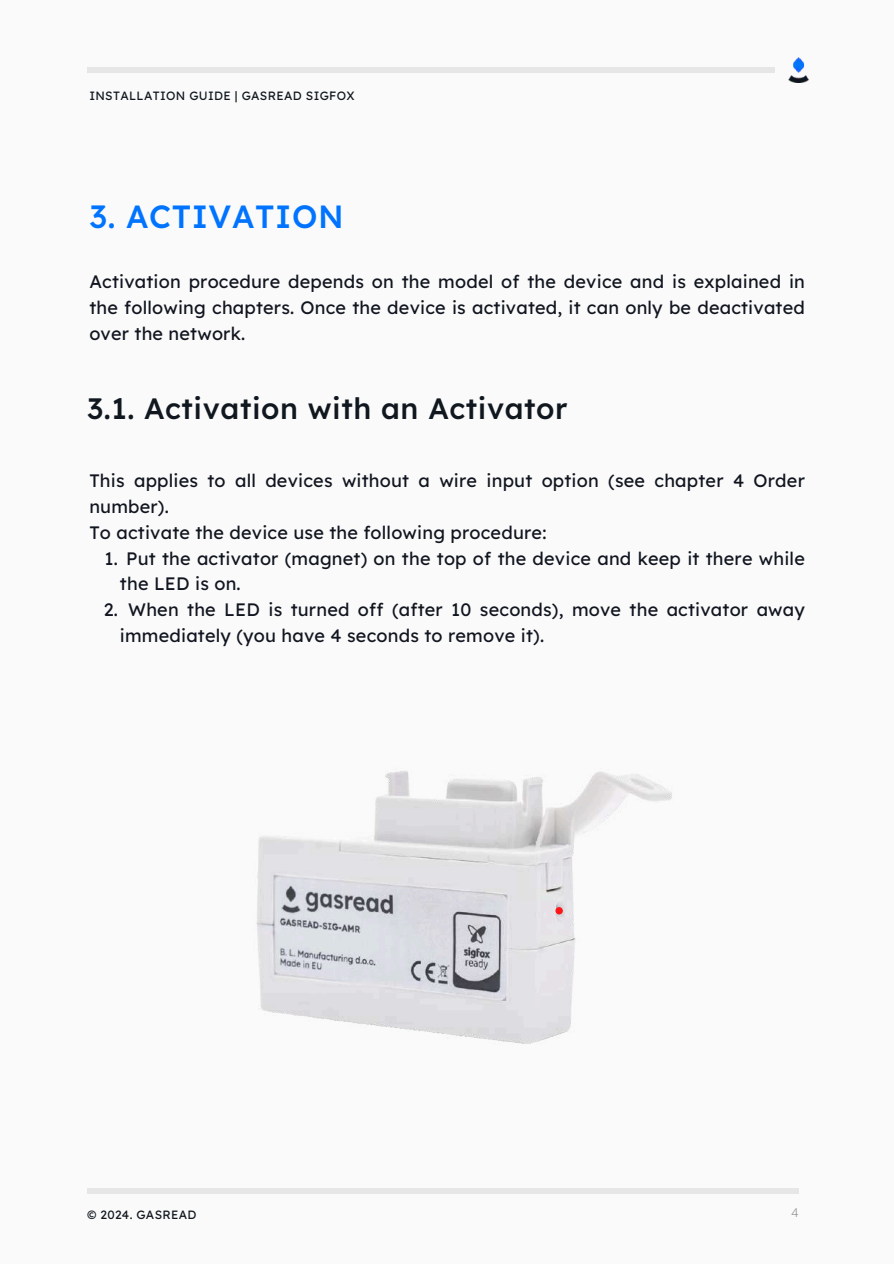
<style>
.page{position:relative;width:894px;height:1264px;background:#fff}
.page>*{position:absolute;margin:0;border:0;box-sizing:border-box;transform-origin:0 0}
.t1{font:500 32.1px "Lexend";letter-spacing:.02em;color:#0074ff}
.t2{font:500 29.4px "Lexend";letter-spacing:.02em;color:#10171f}
.t3{font:18px/25.8px "Lexend";letter-spacing:.01em;color:#11151f}
.t4{font:12px "Lexend";letter-spacing:.025em;color:#10171f}
.t5{font:300 12px "Open Sans";color:#737373}
</style>
<div class="page">
<div style="left:0;top:0;width:893px;height:1263px;background:#fafafa"></div>
<img style="left:256px;top:771px;width:416px;height:273px">
<div style="left:555px;top:907px;width:7px;height:7px;background:#ff1616;border-radius:50%"></div>
<div style="left:87px;top:1187px;width:711px;height:6px;background:#e6e6e6"></div>
<img style="left:788px;top:58px;width:21px;height:25px">
<div style="left:87px;top:67px;width:687px;height:6px;background:#e6e6e6"></div>
<p class="t4" style="left:89px;top:88px;width:267px">INSTALLATION GUIDE | GASREAD SIGFOX</p>
<h1 class="t1" style="left:89px;top:196px;width:256px">3. ACTIVATION</h1>
<p class="t3" style="left:89px;top:268px;width:716px;text-align:justify">Activation procedure depends on the model of the device and is explained in the following chapters. Once the device is activated, it can only be deactivated over the network.</p>
<h2 class="t2" style="left:87px;top:389px;width:482px">3.1. Activation with an Activator</h2>
<p class="t3" style="left:89px;top:467px;width:716px">This applies to all devices without a wire input option (see chapter 4 Order number).<br>To activate the device use the following procedure:</p>
<p class="t3" style="left:120px;top:545px;width:686px;text-indent:6px">Put the activator (magnet) on the top of the device and keep it there while the LED is on.</p>
<p class="t3" style="left:105px;top:545px;width:15px">1.</p>
<p class="t3" style="left:120px;top:596px;width:686px;text-indent:8px">When the LED is turned off (after 10 seconds), move the activator away immediately (you have 4 seconds to remove it).</p>
<p class="t3" style="left:104px;top:596px;width:16px">2.</p>
<p class="t4" style="left:87px;top:1207px;width:111px">© 2024. GASREAD</p>
<p class="t5" style="left:791px;top:1203px;width:8px">4</p>
</div>
